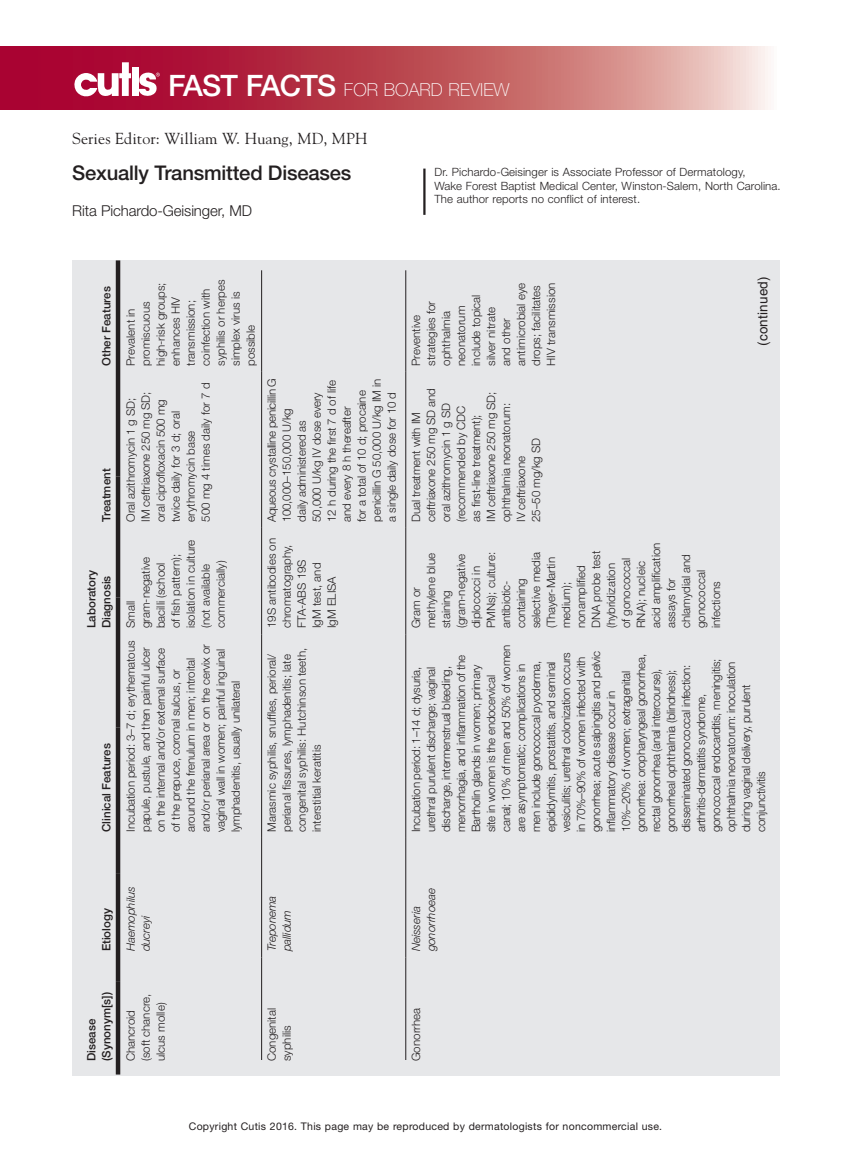
<style>
.page{position:relative;width:851px;height:1161px;background:#fff}
.page>*{position:absolute;margin:0;border:0;box-sizing:border-box;transform-origin:0 0}
.t1{font:500 20.25px "Helvetica Neue LT Std";letter-spacing:-.01em;color:#231f20}
.t2{font:100 18px "Helvetica Neue LT Std";letter-spacing:.005em;color:#fff}
.t3{font:15.9px "Goudy Std";letter-spacing:.01em;color:#231f20}
.t4{font:300 15px "Helvetica Neue LT Std";letter-spacing:-.01em;color:#231f20}
.t5{font:13.5px "Helvetica LT Std";letter-spacing:.015em;color:#231f20}
.t6{font:300 11.55px/15px "Helvetica Neue LT Std";letter-spacing:-.01em;color:#231f20}
.t7{font:500 11.55px/15px "Helvetica Neue LT Std";color:#231f20}
.t8{font:italic 300 11.55px/15px "Helvetica Neue LT Std";color:#231f20}
.t9{font:300 11.4px/13.5px "Helvetica Neue LT Std";letter-spacing:.01em;color:#231f20}
.t10{font:10.5px "Helvetica Neue LT Std";letter-spacing:.025em;color:#231f20}
.s1{font-weight:500;font-size:29.55px}
</style>
<div class="page">
<svg style="left:0;top:46px;width:768px;height:64px;background:#c25664"></svg>
<svg style="left:74px;top:62px;width:86px;height:35px"></svg>
<div style="left:132px;top:73px;width:6px;height:23px;background:#fff"></div>
<div style="left:72px;top:260px;width:707px;height:816px;background:#e6e7e9"></div>
<hr style="left:423px;top:169px;width:2px;height:46px;background:#231f20">
<hr style="left:116px;top:982px;width:4px;height:93px;background:#231f20">
<hr style="left:116px;top:874px;width:4px;height:108px;background:#231f20">
<hr style="left:116px;top:727px;width:4px;height:147px;background:#231f20">
<hr style="left:116px;top:597px;width:4px;height:130px;background:#231f20">
<hr style="left:116px;top:476px;width:4px;height:121px;background:#231f20">
<hr style="left:116px;top:260px;width:4px;height:216px;background:#231f20">
<hr style="left:261px;top:957px;width:1px;height:110px;background:#231f20">
<hr style="left:261px;top:838px;width:1px;height:119px;background:#231f20">
<hr style="left:261px;top:634px;width:1px;height:204px;background:#231f20">
<hr style="left:261px;top:528px;width:1px;height:106px;background:#231f20">
<hr style="left:261px;top:372px;width:1px;height:156px;background:#231f20">
<hr style="left:261px;top:270px;width:1px;height:102px;background:#231f20">
<hr style="left:405px;top:957px;width:1px;height:110px;background:#231f20">
<hr style="left:405px;top:838px;width:1px;height:119px;background:#231f20">
<hr style="left:405px;top:634px;width:1px;height:204px;background:#231f20">
<hr style="left:405px;top:528px;width:1px;height:106px;background:#231f20">
<hr style="left:405px;top:372px;width:1px;height:156px;background:#231f20">
<hr style="left:405px;top:270px;width:1px;height:102px;background:#231f20">
<div style="left:253px;top:1061px;width:13px;height:15px;background:#e6e7e9"></div>
<div style="left:398px;top:1061px;width:12px;height:15px;background:#e6e7e9"></div>
<h2 class="t2" style="left:168px;top:80px;width:343px"><span class="s1">FAST FACTS</span> FOR BOARD REVIEW</h2>
<h3 class="t3" style="left:72px;top:129px;width:297px">Series Editor: William W. Huang, MD, MPH</h3>
<h1 class="t1" style="left:72px;top:161px;width:281px">Sexually Transmitted Diseases</h1>
<p class="t4" style="left:72px;top:201px;width:181px">Rita Pichardo-Geisinger, MD</p>
<p class="t9" style="left:434px;top:165px;width:348px">Dr. Pichardo-Geisinger is Associate Professor of Dermatology,<br>Wake Forest Baptist Medical Center, Winston-Salem, North Carolina.<br>The author reports no conflict of interest.</p>
<p class="t7" style="left:99px;top:366px;width:81px;rotate:-90deg">Other Features</p>
<p class="t7" style="left:99px;top:522px;width:55px;rotate:-90deg">Treatment</p>
<p class="t7" style="left:84px;top:628px;width:60px;rotate:-90deg">Laboratory<br>Diagnosis</p>
<p class="t7" style="left:99px;top:832px;width:90px;rotate:-90deg">Clinical Features</p>
<p class="t6" style="left:123px;top:366px;width:88px;rotate:-90deg">Prevalent in promiscuous high-risk groups; enhances HIV transmission; coinfection with syphilis or herpes simplex virus is possible</p>
<p class="t6" style="left:123px;top:522px;width:141px;rotate:-90deg">Oral azithromycin 1 g SD;<br>IM ceftriaxone 250 mg SD; oral ciprofloxacin 500 mg twice daily for 3 d; oral erythromycin base<br>500 mg 4 times daily for 7 d</p>
<p class="t6" style="left:123px;top:628px;width:90px;rotate:-90deg">Small gram-negative bacilli (school<br>of fish pattern); isolation in culture (not available commercially)</p>
<p class="t6" style="left:123px;top:832px;width:193px;rotate:-90deg">Incubation period: 3–7 d; erythematous papule, pustule, and then painful ulcer on the internal and/or external surface of the prepuce, coronal sulcus, or around the frenulum in men; introital and/or perianal area or on the cervix or vaginal wall in women; painful inguinal lymphadenitis, usually unilateral</p>
<p class="t6" style="left:264px;top:522px;width:145px;rotate:-90deg">Aqueous crystalline penicillin G<br>100,000–150,000 U/kg<br>daily administered as<br>50,000 U/kg IV dose every<br>12 h during the first 7 d of life and every 8 h thereafter<br>for a total of 10 d; procaine penicillin G 50,000 U/kg IM in a single daily dose for 10 d</p>
<p class="t6" style="left:264px;top:628px;width:92px;rotate:-90deg">19S antibodies on chromatography,<br>FTA-ABS 19S<br>IgM test, and<br>IgM ELISA</p>
<p class="t6" style="left:264px;top:832px;width:186px;rotate:-90deg">Marasmic syphilis, snuffles, perioral/ perianal fissures, lymphadenitis; late congenital syphilis: Hutchinson teeth, interstitial keratitis</p>
<p class="t6" style="left:408px;top:366px;width:85px;rotate:-90deg">Preventive strategies for ophthalmia neonatorum include topical silver nitrate<br>and other antimicrobial eye drops; facilitates<br>HIV transmission</p>
<p class="t5" style="left:754px;top:346px;width:71px;rotate:-90deg">(continued)</p>
<p class="t6" style="left:408px;top:522px;width:135px;rotate:-90deg">Dual treatment with IM ceftriaxone 250 mg SD and oral azithromycin 1 g SD (recommended by CDC<br>as first-line treatment);<br>IM ceftriaxone 250 mg SD; ophthalmia neonatorum:<br>IV ceftriaxone<br>25–50 mg/kg SD</p>
<p class="t6" style="left:408px;top:628px;width:87px;rotate:-90deg">Gram or methylene blue staining (gram-negative diplococci in<br>PMNs); culture: antibiotic&shy;containing selective media (Thayer-Martin medium); nonamplified<br>DNA probe test (hybridization<br>of gonococcal<br>RNA); nucleic acid amplification assays for chlamydial and gonococcal infections</p>
<p class="t6" style="left:408px;top:832px;width:188px;rotate:-90deg">Incubation period: 1–14 d; dysuria, urethral purulent discharge; vaginal discharge, intermenstrual bleeding, menorrhagia, and inflammation of the Bartholin glands in women; primary<br>site in women is the endocervical canal; 10% of men and 50% of women are asymptomatic; complications in men include gonococcal pyoderma, epididymitis, prostatitis, and seminal vesiculitis; urethral colonization occurs in 70%–90% of women infected with gonorrhea; acute salpingitis and pelvic inflammatory disease occur in 10%–20% of women; extragenital gonorrhea: oropharyngeal gonorrhea, rectal gonorrhea (anal intercourse), gonorrheal ophthalmia (blindness); disseminated gonococcal infection: arthritis-dermatitis syndrome, gonococcal endocarditis, meningitis; ophthalmia neonatorum: inoculation during vaginal delivery, purulent conjunctivitis</p>
<p class="t7" style="left:99px;top:951px;width:45px;rotate:-90deg">Etiology</p>
<p class="t8" style="left:123px;top:951px;width:67px;rotate:-90deg">Haemophilus ducreyi</p>
<p class="t7" style="left:84px;top:1061px;width:70px;rotate:-90deg">Disease (Synonym[s])</p>
<p class="t6" style="left:123px;top:1061px;width:69px;rotate:-90deg">Chancroid (soft chancre, ulcus molle)</p>
<p class="t8" style="left:264px;top:951px;width:57px;rotate:-90deg">Treponema pallidum</p>
<p class="t6" style="left:264px;top:1061px;width:55px;rotate:-90deg">Congenital syphilis</p>
<p class="t8" style="left:408px;top:951px;width:65px;rotate:-90deg">Neisseria gonorrhoeae</p>
<p class="t6" style="left:408px;top:1061px;width:55px;rotate:-90deg">Gonorrhea</p>
<p class="t10" style="left:189px;top:1120px;width:475px">Copyright Cutis 2016. This page may be reproduced by dermatologists for noncommercial use.</p>
</div>
